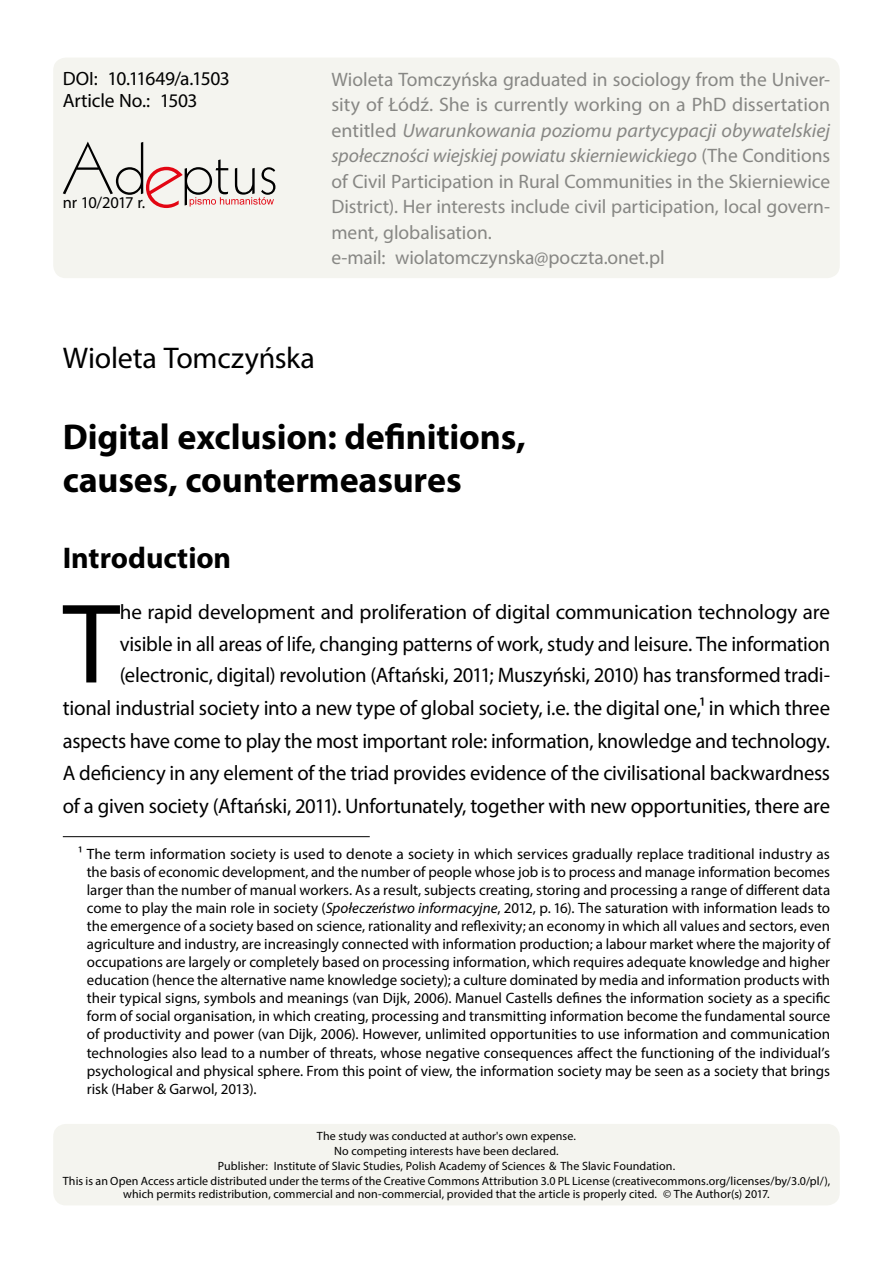
<style>
.page{position:relative;width:893px;height:1263px;background:#fff}
.page>*{position:absolute;margin:0;border:0;box-sizing:border-box;transform-origin:0 0}
.N_ormal_inicjał{font:114.45px "Myriad Pro";color:#000}
.Tytuł_artykułu{font:700 36px/43px "Myriad Pro";letter-spacing:-.005em;color:#000}
.Nazwisko{font:30px "Myriad Pro";letter-spacing:-.005em;color:#000}
.Tytuł_Rozdziału_1{font:700 30px "Myriad Pro";letter-spacing:-.005em;color:#000}
.N_ormal_inicjał-2{font:21px/32.2px "Myriad Pro";letter-spacing:-.01em;color:#000;text-align:right}
.informacje_o_autorze{font:19.5px/25.5px "Myriad Pro";letter-spacing:-.005em;color:#878784;text-align:justify}
.indeks_DOI{font:19.5px "Myriad Pro";color:#000}
.indeks_DOI-2{font:19.35px "Myriad Pro";letter-spacing:-.01em;color:#000}
.numer_wydania{font:16.5px "Myriad Pro";color:#000}
.przyp{font:15px/18px "Myriad Pro";color:#000;text-align:justify}
.notka_lioencyjna{font:12px/12.8px "Myriad Pro";letter-spacing:.005em;color:#000;text-align:center}
.s1{font-size:19.35px}
.s2{font-style:italic}
</style>
<div class="page">
<div style="left:53px;top:1124px;width:787px;height:81px;background:#f4f4ef;border-radius:13px"></div>
<hr style="left:63px;top:836px;width:307px;height:1px;background:#000">
<div style="left:53px;top:58px;width:787px;height:220px;background:#f4f4ef;border-radius:13px"></div>
<svg style="left:63px;top:142px;width:212px;height:66px"></svg>
<p class="indeks_DOI" style="left:63px;top:66px;width:169px"><span class="s1">DOI:</span> 10.11649/a.1503</p>
<p class="indeks_DOI-2" style="left:63px;top:89px;width:136px">Article No.: 1503</p>
<p class="numer_wydania" style="left:63px;top:192px;width:84px">nr 10/2017 r.</p>
<p class="informacje_o_autorze" style="left:331px;top:66px;width:500px">Wioleta Tomczyńska graduated in sociology from the Univer&shy;sity of Łódź. She is currently working on a PhD dissertation entitled <span class="s2">Uwarunkowania poziomu partycypacji obywatelskiej społeczności wiejskiej powiatu skierniewickiego</span> (The Conditions of Civil Participation in Rural Communities in the Skierniewice District). Her interests include civil participation, local govern&shy;ment, globalisation.</p>
<p class="informacje_o_autorze" style="left:331px;top:245px;width:335px">e-mail: wiolatomczynska@poczta.onet.pl</p>
<p class="Nazwisko" style="left:63px;top:339px;width:253px">Wioleta Tomczyńska</p>
<p class="Tytuł_artykułu" style="left:63px;top:414px;width:464px">Digital exclusion: definitions, causes, countermeasures</p>
<p class="Tytuł_Rozdziału_1" style="left:63px;top:538px;width:170px">Introduction</p>
<p class="N_ormal_inicjał" style="left:63px;top:573px;width:58px">T</p>
<p class="N_ormal_inicjał-2" style="left:63px;top:596px;width:769px">he rapid development and proliferation of digital communication technology are visible in all areas of life, changing patterns of work, study and leisure. The information (electronic, digital) revolution (Aftański, 2011; Muszyński, 2010) has transformed tradi-<br>tional industrial society into a new type of global society, i.e. the digital one,1 in which three aspects have come to play the most important role: information, knowledge and technology.<br>A deficiency in any element of the triad provides evidence of the civilisational backwardness of a given society (Aftański, 2011). Unfortunately, together with new opportunities, there are</p>
<p class="przyp" style="left:87px;top:845px;width:745px;text-indent:-8px">1 The term information society is used to denote a society in which services gradually replace traditional industry as the basis of economic development, and the number of people whose job is to process and manage information becomes larger than the number of manual workers. As a result, subjects creating, storing and processing a range of different data come to play the main role in society (<span class="s2">Społeczeństwo informacyjne</span>, 2012, p. 16). The saturation with information leads to the emergence of a society based on science, rationality and reflexivity; an economy in which all values and sectors, even agriculture and industry, are increasingly connected with information production; a labour market where the majority of occupations are largely or completely based on processing information, which requires adequate knowledge and higher education (hence the alternative name knowledge society); a culture dominated by media and information products with their typical signs, symbols and meanings (van Dijk, 2006). Manuel Castells defines the information society as a specific form of social organisation, in which creating, processing and transmitting information become the fundamental source of productivity and power (van Dijk, 2006). However, unlimited opportunities to use information and communication technologies also lead to a number of threats, whose negative consequences affect the functioning of the individual’s psychological and physical sphere. From this point of view, the information society may be seen as a society that brings risk (Haber &amp; Garwol, 2013).</p>
<p class="notka_lioencyjna" style="left:317px;top:1130px;width:261px">The study was conducted at author's own expense.</p>
<p class="notka_lioencyjna" style="left:334px;top:1145px;width:226px">No competing interests have been declared.</p>
<p class="notka_lioencyjna" style="left:218px;top:1160px;width:459px">Publisher: Institute of Slavic Studies, Polish Academy of Sciences &amp; The Slavic Foundation.</p>
<p class="notka_lioencyjna" style="left:63px;top:1174px;width:769px">This is an Open Access article distributed under the terms of the Creative Commons Attribution 3.0 PL License (creativecommons.org/licenses/by/3.0/pl/), which permits redistribution, commercial and non-commercial, provided that the article is properly cited. © The Author(s) 2017.</p>
</div>
